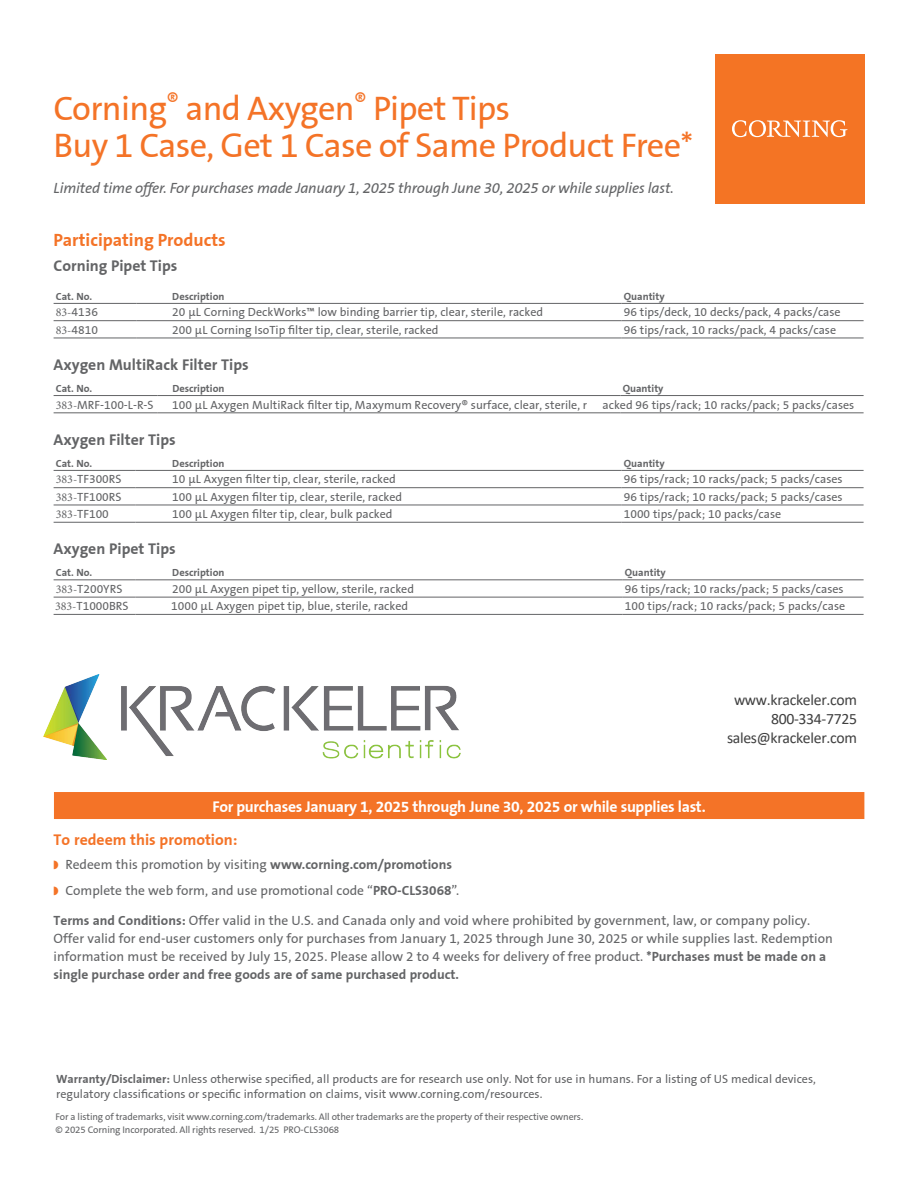
<style>
.page{position:relative;width:918px;height:1188px;background:#fff}
.page>*{position:absolute;margin:0;border:0;box-sizing:border-box;transform-origin:0 0}
.t1{font:34.5px/37.5px "Corning Sans";letter-spacing:-.02em;color:#f47327}
.t2{font:700 18px "Corning Sans";color:#f47327}
.t3{font:700 15.75px "Corning Sans";color:#636466}
.t4{font:700 15.75px "Corning Sans";letter-spacing:-.02em;color:#fff}
.t5{font:15.75px/18.9px "Calibri";letter-spacing:-.02em;color:#404040;text-align:right}
.t6{font:700 15.75px "Corning Sans";color:#f47327}
.t7{font:italic 15px "Corning Sans";letter-spacing:-.01em;color:#636466}
.t8{font:13.5px/18px "Corning Sans";color:#636466}
.t9{font:12px/15px "Corning Sans";color:#636466}
.t10{font:700 10.5px "Corning Sans";color:#636466}
.t11{font:9.75px/12.8px "Corning Sans";letter-spacing:-.01em;color:#636466}
.s1{font-family:"Minion Pro"}
.s2{color:#f47327}
.s3{font-weight:700}
</style>
<div class="page">
<div style="left:54px;top:792px;width:810px;height:27px;background:#f47327"></div>
<hr style="left:54px;top:303px;width:83px;height:1px;background:#636466">
<hr style="left:137px;top:303px;width:485px;height:1px;background:#636466">
<hr style="left:622px;top:303px;width:242px;height:1px;background:#636466">
<hr style="left:54px;top:320px;width:83px;height:1px;background:#636466">
<hr style="left:137px;top:320px;width:485px;height:1px;background:#636466">
<hr style="left:622px;top:320px;width:242px;height:1px;background:#636466">
<hr style="left:54px;top:338px;width:83px;height:1px;background:#636466">
<hr style="left:137px;top:338px;width:485px;height:1px;background:#636466">
<hr style="left:622px;top:338px;width:242px;height:1px;background:#636466">
<hr style="left:54px;top:413px;width:103px;height:1px;background:#636466">
<hr style="left:157px;top:413px;width:464px;height:1px;background:#636466">
<hr style="left:621px;top:413px;width:243px;height:1px;background:#636466">
<hr style="left:54px;top:395px;width:103px;height:1px;background:#636466">
<hr style="left:157px;top:395px;width:464px;height:1px;background:#636466">
<hr style="left:621px;top:395px;width:243px;height:1px;background:#636466">
<hr style="left:54px;top:487px;width:82px;height:1px;background:#636466">
<hr style="left:136px;top:487px;width:486px;height:1px;background:#636466">
<hr style="left:622px;top:487px;width:242px;height:1px;background:#636466">
<hr style="left:54px;top:505px;width:82px;height:1px;background:#636466">
<hr style="left:136px;top:505px;width:486px;height:1px;background:#636466">
<hr style="left:622px;top:505px;width:242px;height:1px;background:#636466">
<hr style="left:54px;top:522px;width:82px;height:1px;background:#636466">
<hr style="left:136px;top:522px;width:486px;height:1px;background:#636466">
<hr style="left:622px;top:522px;width:242px;height:1px;background:#636466">
<hr style="left:54px;top:470px;width:82px;height:1px;background:#636466">
<hr style="left:136px;top:470px;width:486px;height:1px;background:#636466">
<hr style="left:622px;top:470px;width:242px;height:1px;background:#636466">
<hr style="left:54px;top:580px;width:82px;height:1px;background:#636466">
<hr style="left:136px;top:580px;width:487px;height:1px;background:#636466">
<hr style="left:623px;top:580px;width:241px;height:1px;background:#636466">
<hr style="left:54px;top:597px;width:82px;height:1px;background:#636466">
<hr style="left:136px;top:597px;width:487px;height:1px;background:#636466">
<hr style="left:623px;top:597px;width:241px;height:1px;background:#636466">
<hr style="left:54px;top:614px;width:82px;height:1px;background:#636466">
<hr style="left:136px;top:614px;width:487px;height:1px;background:#636466">
<hr style="left:623px;top:614px;width:241px;height:1px;background:#636466">
<div style="left:715px;top:54px;width:149px;height:149px;background:#f47424"></div>
<svg style="left:732px;top:120px;width:115px;height:17px"></svg>
<img style="left:44px;top:674px;width:417px;height:86px">
<h1 class="t1" style="left:54px;top:90px;width:641px">Corning<sup>®</sup> and Axygen<sup>®</sup> Pipet Tips<br>Buy 1 Case, Get 1 Case of Same Product Free*</h1>
<p class="t7" style="left:54px;top:180px;width:622px">Limited time offer. For purchases made January 1, 2025 through June 30, 2025 or while supplies last.</p>
<h2 class="t2" style="left:54px;top:229px;width:174px">Participating Products</h2>
<h3 class="t3" style="left:54px;top:256px;width:125px">Corning Pipet Tips</h3>
<p class="t10" style="left:56px;top:290px;width:38px">Cat. No.</p>
<p class="t10" style="left:172px;top:290px;width:54px">Description</p>
<p class="t10" style="left:624px;top:290px;width:42px">Quantity</p>
<p class="t9" style="left:56px;top:305px;width:44px"><span class="s1">83-</span>4136</p>
<p class="t9" style="left:172px;top:305px;width:372px">20 µL Corning DeckWorks™ low binding barrier tip, clear, sterile, racked</p>
<p class="t9" style="left:624px;top:305px;width:218px">96 tips/deck, 10 decks/pack, 4 packs/case</p>
<p class="t9" style="left:56px;top:322px;width:44px"><span class="s1">83-</span>4810</p>
<p class="t9" style="left:172px;top:322px;width:268px">200 µL Corning IsoTip filter tip, clear, sterile, racked</p>
<p class="t9" style="left:624px;top:322px;width:214px">96 tips/rack, 10 racks/pack, 4 packs/case</p>
<h3 class="t3" style="left:54px;top:355px;width:197px">Axygen MultiRack Filter Tips</h3>
<p class="t10" style="left:56px;top:382px;width:38px">Cat. No.</p>
<p class="t10" style="left:172px;top:382px;width:54px">Description</p>
<p class="t10" style="left:623px;top:382px;width:42px">Quantity</p>
<p class="t9" style="left:56px;top:397px;width:99px"><span class="s1">383-</span>MRF-100-L-R-S</p>
<p class="t9" style="left:172px;top:397px;width:416px">100 µL Axygen MultiRack filter tip, Maxymum Recovery® surface, clear, sterile, r</p>
<p class="t9" style="left:603px;top:397px;width:253px">acked 96 tips/rack; 10 racks/pack; 5 packs/cases</p>
<h3 class="t3" style="left:54px;top:430px;width:124px">Axygen Filter Tips</h3>
<p class="t10" style="left:56px;top:457px;width:38px">Cat. No.</p>
<p class="t10" style="left:172px;top:457px;width:54px">Description</p>
<p class="t10" style="left:624px;top:457px;width:42px">Quantity</p>
<p class="t9" style="left:56px;top:472px;width:67px"><span class="s1">383-</span>TF300RS</p>
<p class="t9" style="left:172px;top:472px;width:225px">10 µL Axygen filter tip, clear, sterile, racked</p>
<p class="t9" style="left:624px;top:472px;width:220px">96 tips/rack; 10 racks/pack; 5 packs/cases</p>
<p class="t9" style="left:56px;top:489px;width:67px"><span class="s1">383-</span>TF100RS</p>
<p class="t9" style="left:172px;top:489px;width:231px">100 µL Axygen filter tip, clear, sterile, racked</p>
<p class="t9" style="left:624px;top:489px;width:220px">96 tips/rack; 10 racks/pack; 5 packs/cases</p>
<p class="t9" style="left:56px;top:507px;width:55px"><span class="s1">383-</span>TF100</p>
<p class="t9" style="left:172px;top:507px;width:222px">100 µL Axygen filter tip, clear, bulk packed</p>
<p class="t9" style="left:624px;top:507px;width:159px">1000 tips/pack; 10 packs/case</p>
<h3 class="t3" style="left:54px;top:539px;width:124px">Axygen Pipet Tips</h3>
<p class="t10" style="left:56px;top:566px;width:38px">Cat. No.</p>
<p class="t10" style="left:172px;top:566px;width:54px">Description</p>
<p class="t10" style="left:625px;top:566px;width:42px">Quantity</p>
<p class="t9" style="left:56px;top:581px;width:68px"><span class="s1">383-</span>T200YRS</p>
<p class="t9" style="left:172px;top:581px;width:243px">200 µL Axygen pipet tip, yellow, sterile, racked</p>
<p class="t9" style="left:625px;top:581px;width:220px">96 tips/rack; 10 racks/pack; 5 packs/cases</p>
<p class="t9" style="left:55px;top:599px;width:75px"><span class="s1">383-</span>T1000BRS</p>
<p class="t9" style="left:171px;top:599px;width:238px">1000 µL Axygen pipet tip, blue, sterile, racked</p>
<p class="t9" style="left:625px;top:599px;width:222px">100 tips/rack; 10 racks/pack; 5 packs/case</p>
<h3 class="t5" style="left:727px;top:690px;width:132px">www.krackeler.com<br>800-334-7725 sales@krackeler.com</h3>
<h3 class="t4" style="left:213px;top:797px;width:495px">For purchases January 1, 2025 through June 30, 2025 or while supplies last.</h3>
<h3 class="t6" style="left:54px;top:831px;width:185px">To redeem this promotion:</h3>
<p class="t8" style="left:54px;top:852px;width:407px;line-height:25.5px"><span class="s2">◗</span> Redeem this promotion by visiting <span class="s3">www.corning.com/promotions </span><span class="s2">◗</span> Complete the web form, and use promotional code “<span class="s3">PRO-CLS3068</span>”.</p>
<p class="t8" style="left:54px;top:911px;width:781px"><span class="s3">Terms and Conditions:</span> Offer valid in the U.S. and Canada only and void where prohibited by government, law, or company policy.<br>Offer valid for end-user customers only for purchases from January 1, 2025 through June 30, 2025 or while supplies last. Redemption information must be received by July 15, 2025. Please allow 2 to 4 weeks for delivery of free product. <span class="s3">*Purchases must be made on a single purchase order and free goods are of same purchased product.</span></p>
<p class="t9" style="left:56px;top:1072px;width:761px"><span class="s3">Warranty/Disclaimer:</span> Unless otherwise specified, all products are for research use only. Not for use in humans. For a listing of US medical devices, regulatory classifications or specific information on claims, visit www.corning.com/resources.</p>
<p class="t11" style="left:56px;top:1111px;width:529px">For a listing of trademarks, visit www.corning.com/trademarks. All other trademarks are the property of their respective owners. © 2025 Corning Incorporated. All rights reserved. 1/25 PRO-CLS3068</p>
</div>
